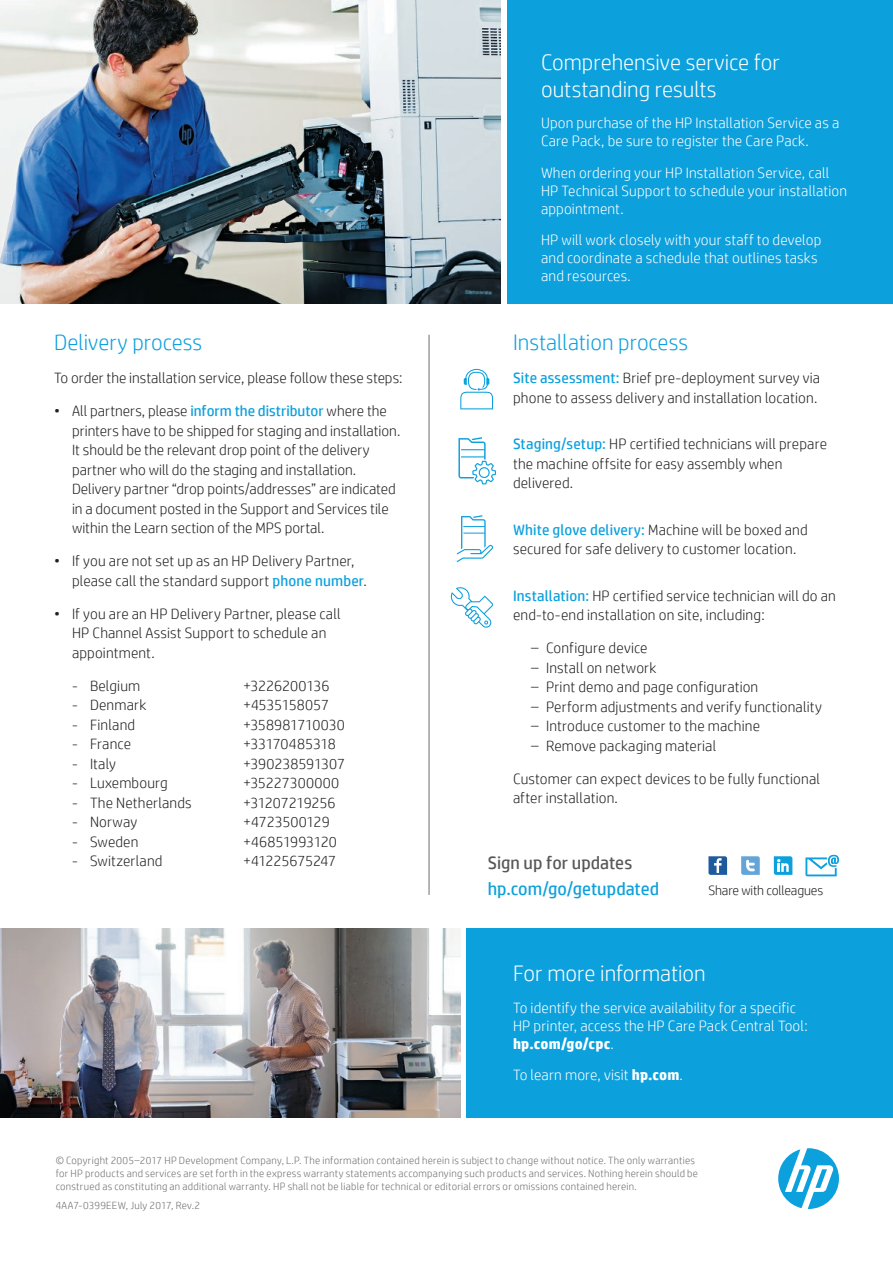
<style>
.page{position:relative;width:893px;height:1263px;background:#fff}
.page>*{position:absolute;margin:0;border:0;box-sizing:border-box;transform-origin:0 0}
.t1{font:300 22.5px/27px "HP Simplified";color:#fff}
.t2{font:300 22.5px "HP Simplified";color:#0ca0dd}
.t3{font:18px "HP Simplified";color:#0ca0dd}
.t4{font:18px "HP Simplified";color:#57585a}
.t5{font:300 15px/19.5px "HP Simplified";letter-spacing:.01em;color:#231f20}
.t6{font:300 15px/18px "HP Simplified";letter-spacing:.01em;color:#fff}
.t7{font:300 15px "HP Simplified";letter-spacing:-.01em;color:#231f20}
.t8{font:300 15px "HP Simplified";letter-spacing:-.02em;color:#231f20}
.t9{font:300 15px "HP Simplified";letter-spacing:-.015em;color:#231f20}
.t10{font:300 13.5px "HP Simplified";letter-spacing:-.01em;color:#231f20}
.t11{font:300 10.5px/12.6px "HP Simplified";letter-spacing:.025em;color:#6c6d70}
.s1{font-weight:400;color:#0ca0dd}
.s2{font-weight:700}
</style>
<div class="page">
<div style="left:507px;top:0;width:386px;height:304px;background:#0ca0dd"></div>
<div style="left:467px;top:928px;width:426px;height:189px;background:#0ca0dd"></div>
<img style="left:0;top:0;width:500px;height:304px">
<img style="left:0;top:928px;width:460px;height:189px">
<hr style="left:429px;top:335px;width:1px;height:560px;background:#6c6d70">
<svg style="left:460px;top:369px;width:33px;height:40px"></svg>
<svg style="left:458px;top:437px;width:38px;height:47px"></svg>
<svg style="left:457px;top:515px;width:36px;height:47px"></svg>
<svg style="left:450px;top:587px;width:43px;height:41px"></svg>
<svg style="left:778px;top:1148px;width:61px;height:61px"></svg>
<svg style="left:708px;top:856px;width:19px;height:19px"></svg>
<svg style="left:774px;top:856px;width:18px;height:19px"></svg>
<svg style="left:805px;top:855px;width:34px;height:21px"></svg>
<svg style="left:741px;top:856px;width:19px;height:19px"></svg>
<h1 class="t2" style="left:54px;top:328px;width:150px">Delivery process</h1>
<p class="t5" style="left:54px;top:368px;width:350px">To order the installation service, please follow these steps:</p>
<p class="t5" style="left:72px;top:401px;width:330px;text-indent:-18px">• All partners, please <span class="s1">inform the distributor</span> where the printers have to be shipped for staging and installation.<br>It should be the relevant drop point of the delivery partner who will do the staging and installation.<br>Delivery partner “drop points/addresses” are indicated in a document posted in the Support and Services tile within the Learn section of the MPS portal.</p>
<p class="t5" style="left:72px;top:551px;width:296px;text-indent:-18px">• If you are not set up as an HP Delivery Partner, please call the standard support <span class="s1">phone number</span>.</p>
<p class="t5" style="left:72px;top:603px;width:270px;text-indent:-18px">• If you are an HP Delivery Partner, please call<br>HP Channel Assist Support to schedule an appointment.</p>
<p class="t5" style="left:72px;top:675px;width:70px">- Belgium</p>
<p class="t5" style="left:243px;top:675px;width:88px">+3226200136</p>
<p class="t5" style="left:72px;top:695px;width:76px">- Denmark</p>
<p class="t7" style="left:243px;top:695px;width:88px">+4535158057</p>
<p class="t5" style="left:72px;top:714px;width:65px">- Finland</p>
<p class="t7" style="left:243px;top:715px;width:103px">+358981710030</p>
<p class="t5" style="left:72px;top:734px;width:61px">- France</p>
<p class="t8" style="left:243px;top:734px;width:94px">+33170485318</p>
<p class="t5" style="left:72px;top:753px;width:46px">- Italy</p>
<p class="t7" style="left:243px;top:754px;width:104px">+390238591307</p>
<p class="t5" style="left:72px;top:773px;width:97px">- Luxembourg</p>
<p class="t5" style="left:243px;top:773px;width:98px">+35227300000</p>
<p class="t5" style="left:72px;top:792px;width:121px">- The Netherlands</p>
<p class="t7" style="left:243px;top:793px;width:94px">+31207219256</p>
<p class="t5" style="left:72px;top:812px;width:67px">- Norway</p>
<p class="t7" style="left:243px;top:812px;width:88px">+4723500129</p>
<p class="t5" style="left:72px;top:831px;width:68px">- Sweden</p>
<p class="t7" style="left:243px;top:832px;width:95px">+46851993120</p>
<p class="t5" style="left:72px;top:851px;width:92px">- Switzerland</p>
<p class="t9" style="left:243px;top:851px;width:95px">+41225675247</p>
<h1 class="t1" style="left:541px;top:48px;width:240px">Comprehensive service for outstanding results</h1>
<p class="t6" style="left:541px;top:113px;width:300px">Upon purchase of the HP Installation Service as a<br>Care Pack, be sure to register the Care Pack.</p>
<p class="t6" style="left:541px;top:163px;width:308px">When ordering your HP Installation Service, call<br>HP Technical Support to schedule your installation appointment.</p>
<p class="t6" style="left:541px;top:230px;width:282px">HP will work closely with your staff to develop and coordinate a schedule that outlines tasks and resources.</p>
<h1 class="t2" style="left:513px;top:328px;width:177px">Installation process</h1>
<p class="t5" style="left:513px;top:368px;width:309px"><span class="s1">Site assessment:</span> Brief pre-deployment survey via phone to assess delivery and installation location.</p>
<p class="t5" style="left:513px;top:434px;width:315px"><span class="s1">Staging/setup:</span> HP certified technicians will prepare the machine offsite for easy assembly when delivered.</p>
<p class="t5" style="left:513px;top:519px;width:296px"><span class="s1">White glove delivery:</span> Machine will be boxed and secured for safe delivery to customer location.</p>
<p class="t5" style="left:513px;top:585px;width:324px"><span class="s1">Installation:</span> HP certified service technician will do an end-to-end installation on site, including:</p>
<p class="t5" style="left:531px;top:638px;width:118px">– Configure device</p>
<p class="t5" style="left:531px;top:657px;width:127px">– Install on network</p>
<p class="t5" style="left:531px;top:677px;width:229px">– Print demo and page configuration</p>
<p class="t5" style="left:531px;top:696px;width:292px">– Perform adjustments and verify functionality</p>
<p class="t5" style="left:531px;top:716px;width:231px">– Introduce customer to the machine</p>
<p class="t5" style="left:531px;top:735px;width:187px">– Remove packaging material</p>
<p class="t5" style="left:513px;top:768px;width:308px">Customer can expect devices to be fully functional after installation.</p>
<p class="t4" style="left:488px;top:851px;width:146px">Sign up for updates</p>
<p class="t3" style="left:488px;top:877px;width:173px">hp.com/go/getupdated</p>
<p class="t10" style="left:708px;top:881px;width:116px">Share with colleagues</p>
<h1 class="t1" style="left:513px;top:959px;width:194px">For more information</h1>
<p class="t6" style="left:513px;top:998px;width:296px">To identify the service availability for a specific<br>HP printer, access the HP Care Pack Central Tool: <span class="s2">hp.com/go/cpc</span>.</p>
<p class="t6" style="left:513px;top:1066px;width:171px">To learn more, visit <span class="s2">hp.com</span>.</p>
<p class="t11" style="left:56px;top:1154px;width:644px">© Copyright 2005–2017 HP Development Company, L.P. The information contained herein is subject to change without notice. The only warranties for HP products and services are set forth in the express warranty statements accompanying such products and services. Nothing herein should be construed as constituting an additional warranty. HP shall not be liable for technical or editorial errors or omissions contained herein.</p>
<p class="t11" style="left:56px;top:1199px;width:146px">4AA7-0399EEW, July 2017, Rev.2</p>
</div>
